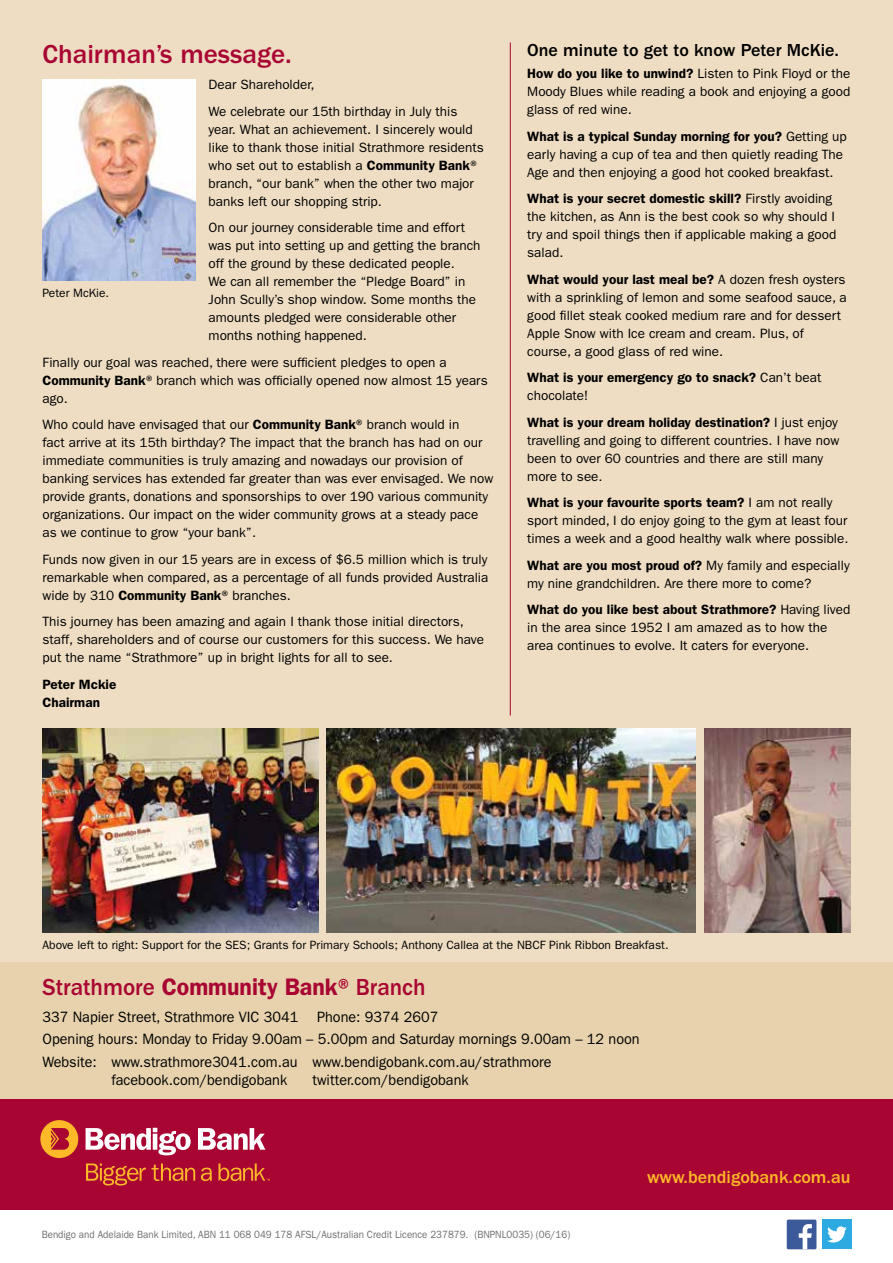
<style>
.page{position:relative;width:893px;height:1263px;background:#fff}
.page>*{position:absolute;margin:0;border:0;box-sizing:border-box;transform-origin:0 0}
.t1{font:500 27px "Franklin Gothic";color:#a90533}
.t2{font:500 24px "Franklin Gothic";color:#a90533;scale:.96 1}
.t3{font:500 18px "Franklin Gothic";color:#000}
.t4{font:500 18px "Franklin Gothic";color:#fdb927}
.t5{font:15px/22.2px "Franklin Gothic";color:#000;scale:.96 1}
.t6{font:13.5px/18px "Franklin Gothic";color:#000}
.t7{font:600 13.5px/18px "Franklin Gothic";color:#000}
.t8{font:12px "Franklin Gothic";color:#000}
.t9{font:10.5px "Franklin Gothic";color:#6d6e71;scale:.93 1}
.s1{font-weight:600}
.s2{font-weight:400}
</style>
<div class="page">
<div style="left:0;top:0;width:893px;height:1089px;background:#eeddc2"></div>
<div style="left:0;top:963px;width:893px;height:143px;background:#e7d2ad"></div>
<hr style="left:510px;top:43px;width:1px;height:672px;background:#a90533">
<div style="left:0;top:1099px;width:893px;height:111px;background:#a90533"></div>
<div style="left:40px;top:1120px;width:38px;height:38px;background:#fdb927;border-radius:50%"></div>
<svg style="left:51px;top:1128px;width:18px;height:22px"></svg>
<svg style="left:86px;top:1128px;width:105px;height:27px"></svg>
<svg style="left:198px;top:1128px;width:67px;height:22px"></svg>
<svg style="left:86px;top:1163px;width:60px;height:22px"></svg>
<svg style="left:152px;top:1163px;width:43px;height:18px"></svg>
<svg style="left:201px;top:1167px;width:11px;height:14px"></svg>
<svg style="left:218px;top:1163px;width:52px;height:18px"></svg>
<div style="left:787px;top:1219px;width:29px;height:30px;background:#3c5a99;border-radius:2px"></div>
<svg style="left:799px;top:1224px;width:13px;height:25px"></svg>
<div style="left:822px;top:1219px;width:30px;height:30px;background:#2caae1"></div>
<svg style="left:827px;top:1226px;width:20px;height:16px"></svg>
<img style="left:43px;top:80px;width:153px;height:200px">
<img style="left:43px;top:728px;width:276px;height:204px">
<img style="left:326px;top:728px;width:369px;height:204px">
<img style="left:705px;top:728px;width:145px;height:204px">
<h1 class="t1" style="left:43px;top:39px;width:251px">Chairman’s message.</h1>
<p class="t6" style="left:209px;top:72px;width:250px;line-height:26.5px">Dear Shareholder,<br>We celebrate our 15th birthday in July this</p>
<p class="t6" style="left:209px;top:120px;width:277px">year. What an achievement. I sincerely would like to thank those initial Strathmore residents who set out to establish a <span class="s1">Community Bank</span>® branch, “our bank” when the other two major banks left our shopping strip.</p>
<p class="t6" style="left:209px;top:219px;width:273px">On our journey considerable time and effort was put into setting up and getting the branch off the ground by these dedicated people.<br>We can all remember the “Pledge Board” in John Scully’s shop window. Some months the amounts pledged were considerable other months nothing happened.</p>
<p class="t6" style="left:43px;top:353px;width:447px">Finally our goal was reached, there were sufficient pledges to open a<br><span class="s1">Community Bank</span>® branch which was officially opened now almost 15 years ago.</p>
<p class="t6" style="left:43px;top:416px;width:452px">Who could have envisaged that our <span class="s1">Community Bank</span>® branch would in<br>fact arrive at its 15th birthday? The impact that the branch has had on our immediate communities is truly amazing and nowadays our provision of banking services has extended far greater than was ever envisaged. We now provide grants, donations and sponsorships to over 190 various community organizations. Our impact on the wider community grows at a steady pace as we continue to grow “your bank”.</p>
<p class="t6" style="left:43px;top:550px;width:447px;text-align:justify">Funds now given in our 15 years are in excess of $6.5 million which is truly remarkable when compared, as a percentage of all funds provided Australia wide by 310 <span class="s1">Community Bank</span>® branches.</p>
<p class="t6" style="left:43px;top:613px;width:443px">This journey has been amazing and again I thank those initial directors, staff, shareholders and of course our customers for this success. We have put the name “Strathmore” up in bright lights for all to see.</p>
<p class="t7" style="left:43px;top:675px;width:75px">Peter Mckie<br>Chairman</p>
<p class="t8" style="left:43px;top:286px;width:68px">Peter McKie.</p>
<h3 class="t3" style="left:527px;top:40px;width:313px">One minute to get to know Peter McKie.</h3>
<p class="t6" style="left:527px;top:65px;width:324px;text-align:justify"><span class="s1">How do you like to unwind?</span> Listen to Pink Floyd or the Moody Blues while reading a book and enjoying a good glass of red wine.</p>
<p class="t6" style="left:527px;top:127px;width:321px"><span class="s1">What is a typical Sunday morning for you?</span> Getting up early having a cup of tea and then quietly reading The<br>Age and then enjoying a good hot cooked breakfast.</p>
<p class="t6" style="left:527px;top:190px;width:311px"><span class="s1">What is your secret domestic skill?</span> Firstly avoiding the kitchen, as Ann is the best cook so why should I try and spoil things then if applicable making a good salad.</p>
<p class="t6" style="left:527px;top:270px;width:321px"><span class="s1">What would your last meal be?</span> A dozen fresh oysters with a sprinkling of lemon and some seafood sauce, a good fillet steak cooked medium rare and for dessert Apple Snow with Ice cream and cream. Plus, of course, a good glass of red wine.</p>
<p class="t7" style="left:527px;top:369px;width:296px">What is your emergency go to snack? <span class="s2">Can’t beat chocolate!</span></p>
<p class="t6" style="left:527px;top:413px;width:313px"><span class="s1">What is your dream holiday destination?</span> I just enjoy travelling and going to different countries. I have now been to over 60 countries and there are still many more to see.</p>
<p class="t6" style="left:527px;top:494px;width:323px"><span class="s1">What is your favourite sports team?</span> I am not really sport minded, I do enjoy going to the gym at least four times a week and a good healthy walk where possible.</p>
<p class="t6" style="left:527px;top:556px;width:324px"><span class="s1">What are you most proud of?</span> My family and especially my nine grandchildren. Are there more to come?</p>
<p class="t6" style="left:527px;top:601px;width:325px"><span class="s1">What do you like best about Strathmore?</span> Having lived in the area since 1952 I am amazed as to how the area continues to evolve. It caters for everyone.</p>
<p class="t8" style="left:43px;top:938px;width:628px">Above left to right: Support for the SES; Grants for Primary Schools; Anthony Callea at the NBCF Pink Ribbon Breakfast.</p>
<h2 class="t2" style="left:43px;top:974px;width:400px">Strathmore <span class="s1">Community Bank</span>® Branch</h2>
<p class="t5" style="left:43px;top:1006px;width:623px">337 Napier Street, Strathmore VIC 3041 Phone: 9374 2607<br>Opening hours: Monday to Friday 9.00am – 5.00pm and Saturday mornings 9.00am – 12 noon<br>Website: www.strathmore3041.com.au www.bendigobank.com.au/strathmore</p>
<p class="t5" style="left:112px;top:1068px;width:184px">facebook.com/bendigobank</p>
<p class="t5" style="left:313px;top:1068px;width:164px">twitter.com/bendigobank</p>
<p class="t9" style="left:42px;top:1228px;width:570px">Bendigo and Adelaide Bank Limited, ABN 11 068 049 178 AFSL/Australian Credit Licence 237879. (BNPNL0035) (06/16)</p>
<h3 class="t4" style="left:647px;top:1167px;width:205px">www.bendigobank.com.au</h3>
</div>
